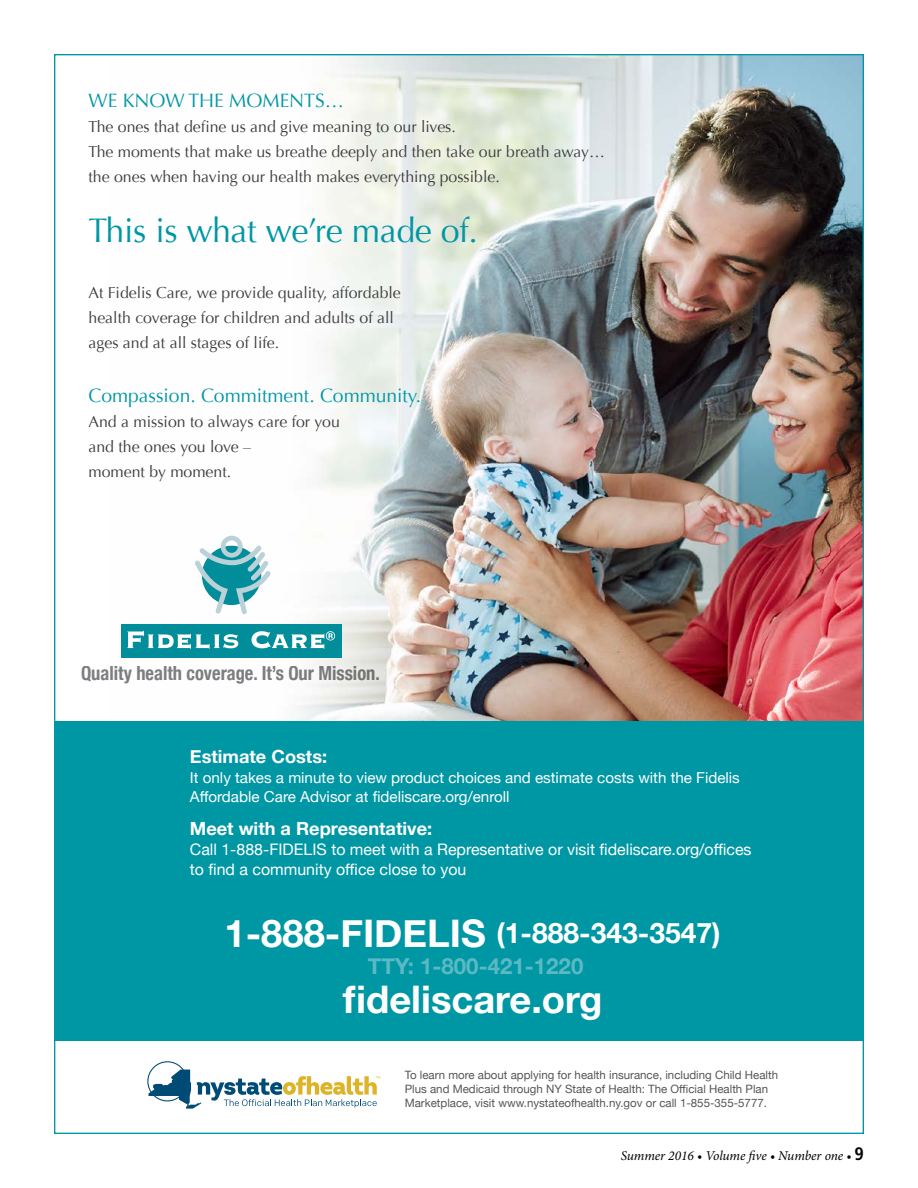
<style>
.page{position:relative;width:918px;height:1188px;background:#fff}
.page>*{position:absolute;margin:0;border:0;box-sizing:border-box;transform-origin:0 0}
.t1{font:700 37.95px "Helvetica Neue";color:#fff}
.t2{font:34.05px "Optima";letter-spacing:-.01em;color:#0097a5}
.t3{font:700 28.2px "Helvetica Neue";color:#fff}
.t4{font:700 22.2px "Helvetica Neue";color:#5cb9c4}
.t5{font:700 condensed 19.5px "Helvetica Neue";color:#7d7e81;scale:.94 1}
.t6{font:19.35px "Optima";color:#0097a5}
.t7{font:700 18.15px "Helvetica Neue";color:#fff}
.t8{font:15.9px/24.9px "Optima";color:#3d3c3e}
.t9{font:15.9px/19.6px "Helvetica Neue";color:#fff}
.t10{font:15.15px/19.6px "Helvetica Neue";color:#fff}
.t11{font:italic 13.5px "Minion Pro";letter-spacing:-.01em;color:#000}
.t12{font:11.55px/14.1px "Helvetica Neue";color:#565659}
.s1{font-size:37.95px}
.s2{font-family:"Frutiger";font-weight:700;font-style:normal;font-stretch:condensed;font-size:18px}
</style>
<div class="page">
<img style="left:121px;top:56px;width:741px;height:665px">
<div style="left:54px;top:721px;width:810px;height:320px;background:#0097a5"></div>
<div style="left:121px;top:624px;width:221px;height:33px;background:#028d9a"></div>
<svg style="left:127px;top:631px;width:111px;height:18px"></svg>
<svg style="left:191px;top:536px;width:84px;height:82px"></svg>
<svg style="left:252px;top:631px;width:83px;height:18px"></svg>
<svg style="left:147px;top:1061px;width:233px;height:48px"></svg>
<p class="t6" style="left:89px;top:89px;width:257px">WE KNOW THE MOMENTS…</p>
<p class="t8" style="left:89px;top:114px;width:518px">The ones that define us and give meaning to our lives.<br>The moments that make us breathe deeply and then take our breath away… the ones when having our health makes everything possible.</p>
<h2 class="t2" style="left:89px;top:211px;width:391px">This is what we’re made of.</h2>
<p class="t8" style="left:89px;top:280px;width:314px">At Fidelis Care, we provide quality, affordable health coverage for children and adults of all ages and at all stages of life.</p>
<p class="t6" style="left:89px;top:384px;width:334px">Compassion. Commitment. Community.</p>
<p class="t8" style="left:89px;top:409px;width:253px">And a mission to always care for you and the ones you love –<br>moment by moment.</p>
<p class="t5" style="left:81px;top:657px;width:319px">Quality health coverage. It’s Our Mission.</p>
<p class="t7" style="left:190px;top:740px;width:139px">Estimate Costs:</p>
<p class="t10" style="left:190px;top:766px;width:552px">It only takes a minute to view product choices and estimate costs with the Fidelis<br>Affordable Care Advisor at fideliscare.org/enroll</p>
<p class="t7" style="left:190px;top:813px;width:244px">Meet with a Representative:</p>
<p class="t9" style="left:190px;top:839px;width:563px">Call 1-888-FIDELIS to meet with a Representative or visit fideliscare.org/offices to find a community office close to you</p>
<h3 class="t3" style="left:225px;top:908px;width:498px"><span class="s1">1-888-FIDELIS</span> (1-888-343-3547)</h3>
<h1 class="t1" style="left:343px;top:965px;width:261px">fideliscare.org</h1>
<h3 class="t4" style="left:368px;top:946px;width:217px">TTY: 1-800-421-1220</h3>
<p class="t12" style="left:405px;top:1067px;width:375px">To learn more about applying for health insurance, including Child Health<br>Plus and Medicaid through NY State of Health: The Official Health Plan<br>Marketplace, visit www.nystateofhealth.ny.gov or call 1-855-355-5777.</p>
<p class="t11" style="left:621px;top:1147px;width:245px">Summer 2016 • Volume five • Number one • <span class="s2">9</span></p>
</div>
